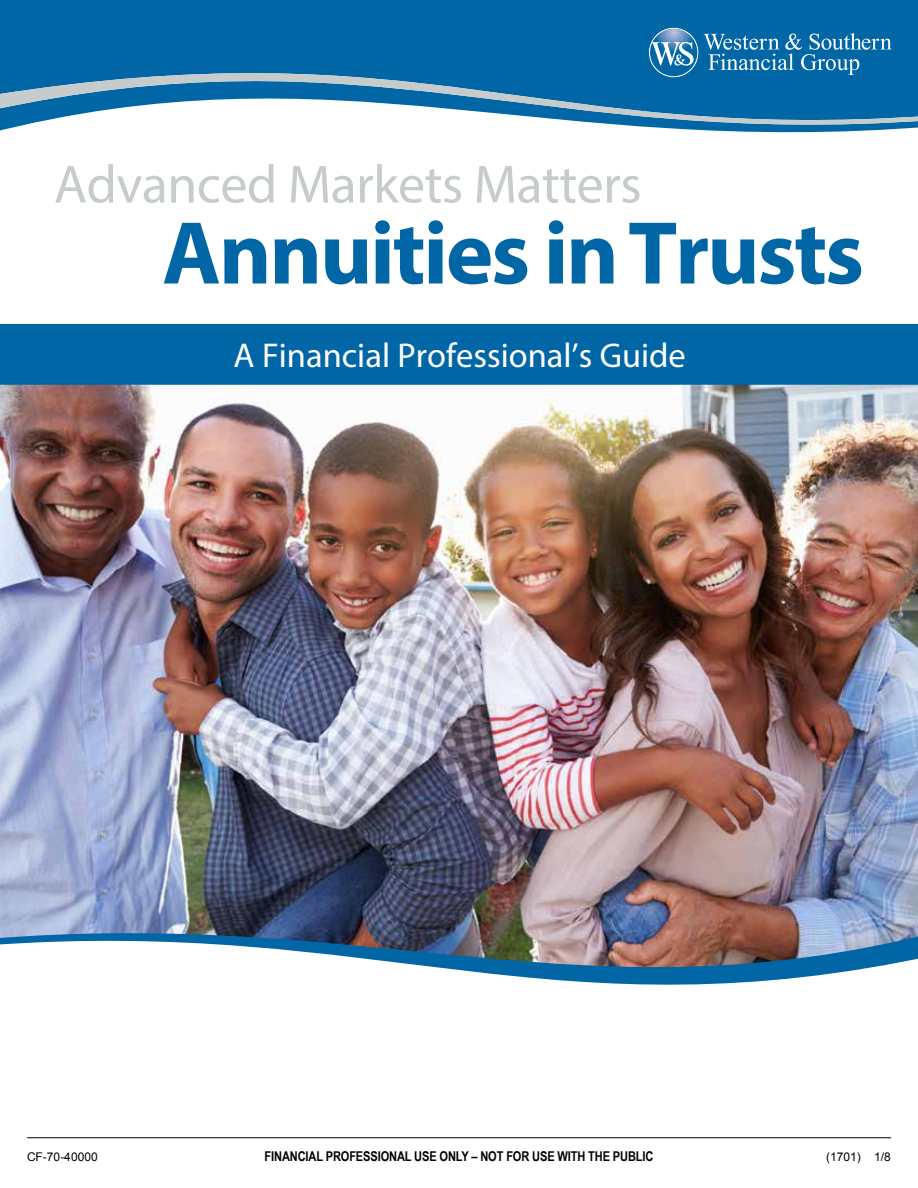
<style>
.page{position:relative;width:918px;height:1188px;background:#fff}
.page>*{position:absolute;margin:0;border:0;box-sizing:border-box;transform-origin:0 0}
.t1{font:700 90px "Myriad Pro";letter-spacing:-.025em;color:#0066a6}
.t2{font:54px "Myriad Pro";letter-spacing:-.01em;color:#c6cbcc}
.t3{font:34.5px "Myriad Pro";color:#fff}
.t4{font:700 13.5px "Arial Narrow";letter-spacing:-.01em;color:#000}
.t5{font:12px "Arial";color:#000}
</style>
<div class="page">
<img style="left:0;top:385px;width:918px;height:547px">
<div style="left:0;top:0;width:918px;height:26px;background:#0066a6"></div>
<svg style="left:0;top:26px;width:918px;height:107px;fill:#0066a6"></svg>
<svg style="left:647px;top:26px;width:245px;height:53px;background:#2a7eb4"></svg>
<img style="left:0;top:932px;width:918px;height:7px">
<svg style="left:0;top:939px;width:918px;height:200px"></svg>
<div style="left:0;top:324px;width:918px;height:61px;background:#0066a6"></div>
<hr style="left:27px;top:1137px;width:864px;height:1px;background:#000">
<h2 class="t2" style="left:54px;top:151px;width:589px">Advanced Markets Matters</h2>
<h1 class="t1" style="left:162px;top:194px;width:703px">Annuities in Trusts</h1>
<h3 class="t3" style="left:234px;top:334px;width:454px">A Financial Professional’s Guide</h3>
<p class="t5" style="left:27px;top:1149px;width:72px">CF-70-40000</p>
<p class="t4" style="left:265px;top:1146px;width:390px">FINANCIAL PROFESSIONAL USE ONLY – NOT FOR USE WITH THE PUBLIC</p>
<p class="t5" style="left:826px;top:1149px;width:66px">(1701) 1/8</p>
</div>
